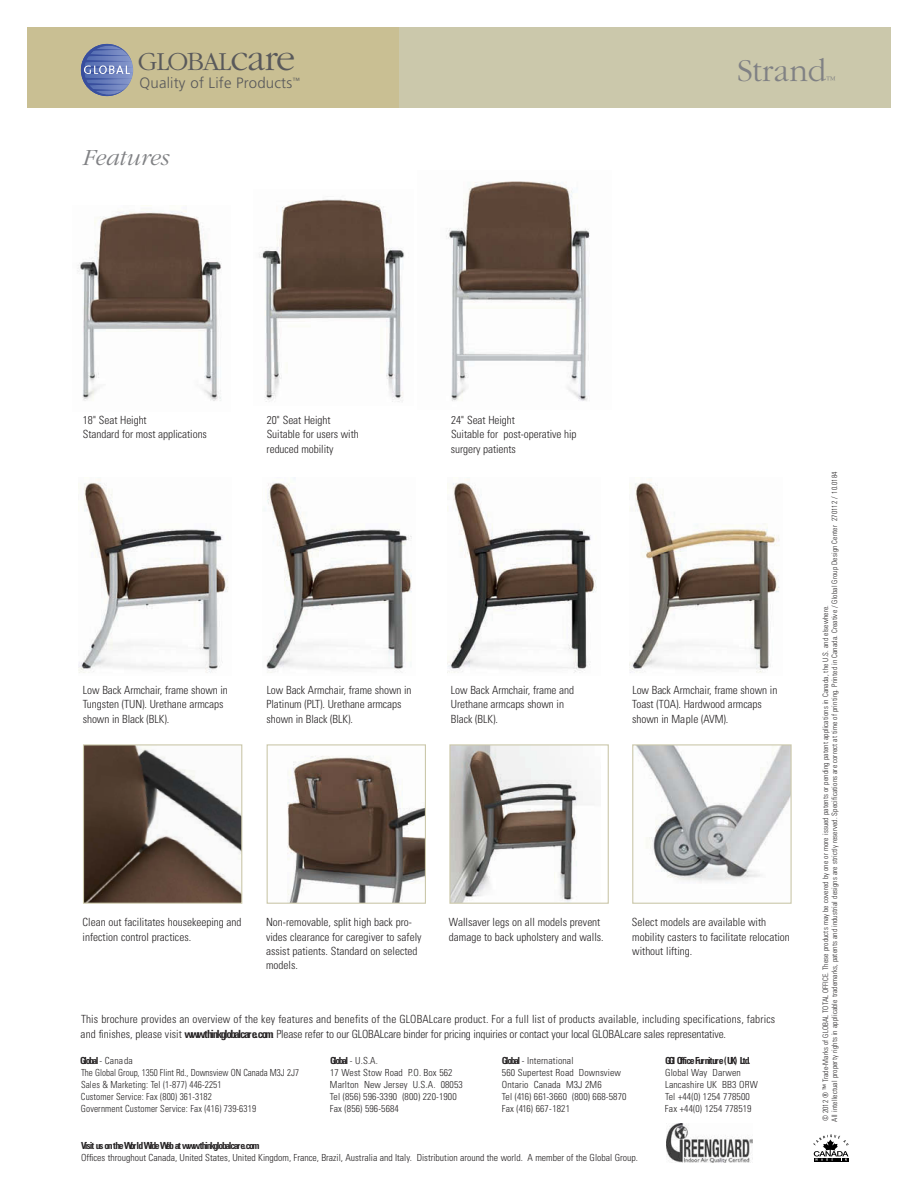
<style>
.page{position:relative;width:918px;height:1188px;background:#fff}
.page>*{position:absolute;margin:0;border:0;box-sizing:border-box;transform-origin:0 0}
.t1{font:300 33px "ITC Garamond Std";color:#808184}
.t2{font:300 27px "ITC Garamond Std";letter-spacing:-.055em;color:#59595b}
.t3{font:italic 300 24px "ITC Garamond Std";color:#808184}
.t4{font:300 15px "Frutiger LT Std";letter-spacing:.01em;color:#59595b}
.t5{font:300 condensed 11.25px/14.2px "Univers LT Std";letter-spacing:-.005em;color:#272425}
.t6{font:300 condensed 11.25px/14.2px "Univers LT Std";letter-spacing:.015em;color:#272425}
.t7{font:300 10.5px "ITC Garamond Std";color:#808184}
.t8{font:300 condensed 9.75px/12px "Univers LT Std";letter-spacing:.015em;color:#272425}
.t9{font:700 condensed 9.75px "Univers LT Std";letter-spacing:-.155em;color:#272425}
.t10{font:700 condensed 9.75px "Univers LT Std";letter-spacing:-.135em;color:#272425}
.t11{font:300 condensed 7.5px/9px "Univers LT Std";letter-spacing:.015em;color:#272425}
.s1{font-size:38.4px}
.s2{font-weight:700}
</style>
<div class="page">
<div style="left:27px;top:27px;width:373px;height:81px;background:#c9bf93"></div>
<div style="left:400px;top:27px;width:491px;height:81px;background:#cbc8ab"></div>
<svg style="left:813px;top:1134px;width:36px;height:27px"></svg>
<svg style="left:81px;top:44px;width:52px;height:52px"></svg>
<img style="left:85px;top:746px;width:155px;height:156px">
<div style="left:83px;top:744px;width:159px;height:160px;border:1px solid #cbc8ab"></div>
<img style="left:636px;top:746px;width:154px;height:137px">
<div style="left:632px;top:744px;width:160px;height:160px;border:1px solid #cbc8ab"></div>
<img style="left:79px;top:479px;width:149px;height:194px">
<img style="left:447px;top:479px;width:150px;height:194px">
<img style="left:266px;top:478px;width:146px;height:195px">
<img style="left:629px;top:479px;width:150px;height:194px">
<img style="left:287px;top:756px;width:137px;height:146px">
<div style="left:267px;top:744px;width:159px;height:160px;border:1px solid #cbc8ab"></div>
<img style="left:451px;top:746px;width:143px;height:156px">
<div style="left:449px;top:744px;width:160px;height:160px;border:1px solid #cbc8ab"></div>
<img style="left:77px;top:210px;width:145px;height:191px">
<img style="left:259px;top:199px;width:146px;height:203px">
<img style="left:446px;top:181px;width:144px;height:220px">
<img style="left:666px;top:1123px;width:87px;height:39px">
<h2 class="t2" style="left:138px;top:51px;width:159px">GLOBAL<span class="s1">care</span></h2>
<h3 class="t4" style="left:140px;top:77px;width:162px">Quality of Life Products<sup>™</sup></h3>
<h3 class="t3" style="left:83px;top:148px;width:88px">Features</h3>
<p class="t5" style="left:83px;top:414px;width:126px">18" Seat Height<br>Standard for most applications</p>
<p class="t5" style="left:267px;top:414px;width:94px">20" Seat Height<br>Suitable for users with reduced mobility</p>
<p class="t5" style="left:451px;top:414px;width:127px">24" Seat Height<br>Suitable for post-operative hip surgery patients</p>
<h1 class="t1" style="left:737px;top:59px;width:91px">Strand</h1>
<p class="t7" style="left:826px;top:75px;width:11px">™</p>
<p class="t5" style="left:83px;top:684px;width:147px">Low Back Armchair, frame shown in<br>Tungsten (TUN). Urethane armcaps shown in Black (BLK).</p>
<p class="t5" style="left:267px;top:684px;width:147px">Low Back Armchair, frame shown in<br>Platinum (PLT). Urethane armcaps shown in Black (BLK).</p>
<p class="t5" style="left:451px;top:684px;width:125px">Low Back Armchair, frame and<br>Urethane armcaps shown in<br>Black (BLK).</p>
<p class="t5" style="left:632px;top:684px;width:147px">Low Back Armchair, frame shown in<br>Toast (TOA). Hardwood armcaps shown in Maple (AVM).</p>
<p class="t5" style="left:83px;top:916px;width:160px">Clean out facilitates housekeeping and infection control practices.</p>
<p class="t5" style="left:632px;top:916px;width:160px">Select models are available with mobility casters to facilitate relocation without lifting.</p>
<p class="t5" style="left:266px;top:916px;width:157px">Non-removable, split high back pro&shy;vides clearance for caregiver to safely assist patients. Standard on selected models.</p>
<p class="t5" style="left:449px;top:916px;width:156px">Wallsaver legs on all models prevent damage to back upholstery and walls.</p>
<p class="t6" style="left:81px;top:1013px;width:696px">This brochure provides an overview of the key features and benefits of the GLOBALcare product. For a full list of products available, including specifications, fabrics and finishes, please visit <span class="s2">www.thinkglobalcare.com</span>. Please refer to our GLOBALcare binder for pricing inquiries or contact your local GLOBALcare sales representative.</p>
<p class="t8" style="left:502px;top:1055px;width:126px"><span class="s2">Global</span> - International<br>560 Supertest Road Downsview<br>Ontario Canada M3J 2M6<br>Tel (416) 661-3660 (800) 668-5870<br>Fax (416) 667-1821</p>
<p class="t10" style="left:665px;top:1057px;width:87px">GGI Office Furniture ( UK) Ltd.</p>
<p class="t8" style="left:330px;top:1055px;width:135px"><span class="s2">Global</span> - U.S.A.<br>17 West Stow Road P.O. Box 562<br>Marlton New Jersey U.S.A. 08053<br>Tel (856) 596-3390 (800) 220-1900<br>Fax (856) 596-5684</p>
<p class="t8" style="left:80px;top:1055px;width:220px"><span class="s2">Global</span> - Canada<br>The Global Group, 1350 Flint Rd., Downsview ON Canada M3J 2J7<br>Sales &amp; Marketing: Tel (1-877) 446-2251<br>Customer Service: Fax (800) 361-3182<br>Government Customer Service: Fax (416) 739-6319</p>
<p class="t9" style="left:81px;top:1142px;width:180px">Visit us on the Wor ld Wide Web at www.thinkglobalcar e.com</p>
<p class="t8" style="left:81px;top:1152px;width:559px">Offices throughout Canada, United States, United Kingdom, France, Brazil, Australia and Italy. Distribution around the world. A member of the Global Group.</p>
<p class="t8" style="left:665px;top:1067px;width:94px">Global Way Darwen<br>Lancashire UK BB3 ORW<br>Tel +44(0) 1254 778500<br>Fax +44(0) 1254 778519</p>
<p class="t11" style="left:822px;top:1122px;width:652px;rotate:-90deg">© 2012 ® ™ Trade-Marks of GLOBAL TOTAL OFFICE. These products may be covered by one or more issued patents or pending patent applications in Canada, the U.S. and elsewhere.<br>All intellectual property rights in applicable trademarks, patents and industrial designs are strictly reserved. Specifications are correct at time of printing. Printed in Canada. Creative / Global Group Design Center 270112 / 10.0184</p>
</div>
